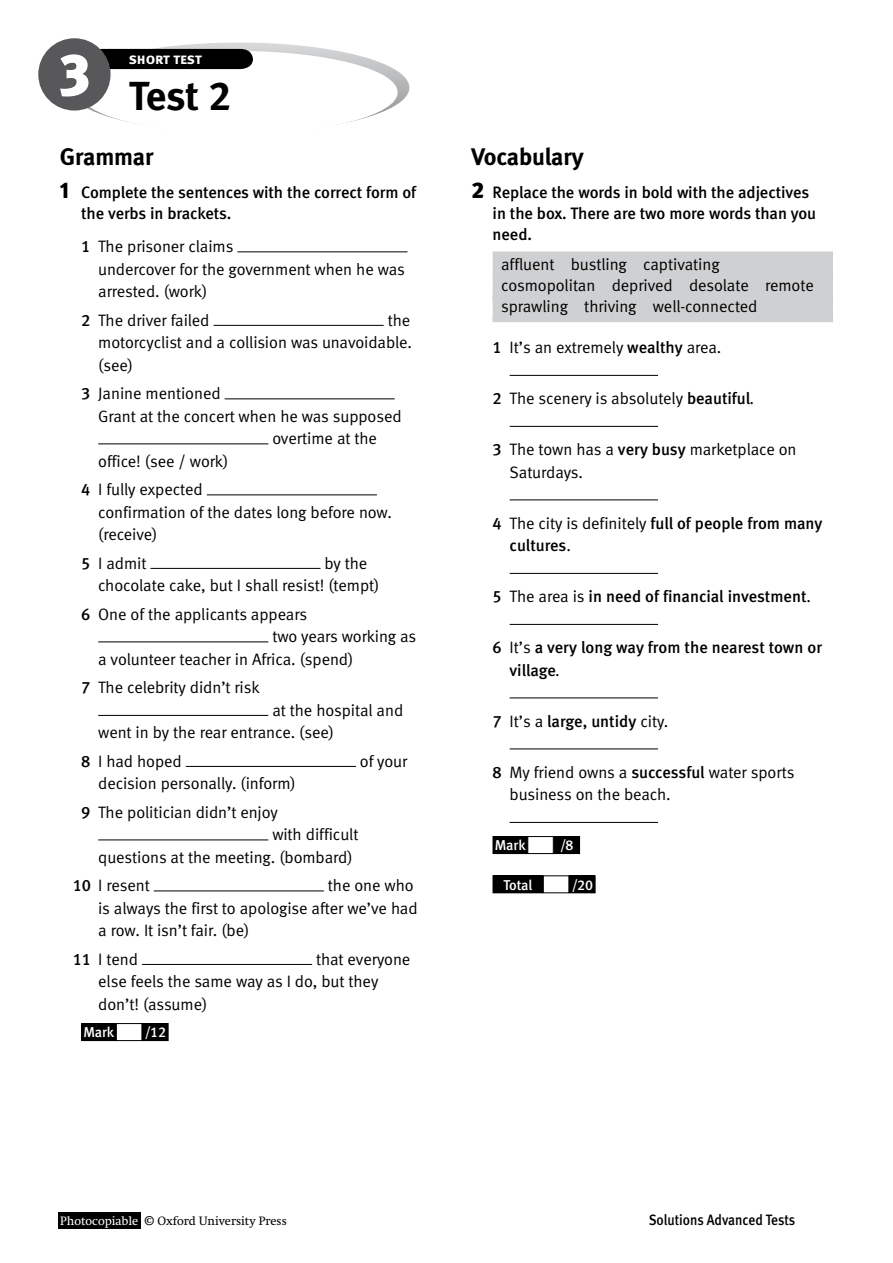
<style>
.page{position:relative;width:893px;height:1263px;background:#fff}
.page>*{position:absolute;margin:0;border:0;box-sizing:border-box;transform-origin:0 0}
.t1{font:58.5px "Meta Black LF Caps";color:#fff}
.t2{font:40.5px "Meta Bold LF";color:#000}
.t3{font:700 24px "Meta";letter-spacing:-.005em;color:#000}
.t4{font:16.5px/22.5px "Meta Normal LF";letter-spacing:-.005em;color:#000}
.t5{font:16.5px/21px "Meta Medium LF";letter-spacing:-.005em;color:#000}
.t6{font:15.3px "Meta Bold LF Caps";letter-spacing:-.01em;color:#fff}
.t7{font:15px "Meta Medium LF";color:#000;scale:.9 1}
.t8{font:14.25px "Meta Medium LF";letter-spacing:-.005em;color:#fff}
.t9{font:12px "OUP Swift";color:#000}
.s1{font-family:"Meta Black Expert";font-size:22.5px}
.s2{font-family:"Meta Medium LF"}
.s3{font-style:italic}
.s4{font-family:"Meta Normal LF"}
.s5{font-family:"Meta Normal LF";font-style:italic}
.s6{color:#fff}
</style>
<div class="page">
<svg style="left:88px;top:43px;width:321px;height:82px"></svg>
<div style="left:58px;top:1213px;width:83px;height:16px;background:#000"></div>
<div style="left:38px;top:38px;width:73px;height:73px;background:#58585a;border-radius:50%"></div>
<div style="left:493px;top:251px;width:340px;height:27px;background:#cfd0d2"></div>
<div style="left:493px;top:275px;width:340px;height:24px;background:#cfd0d2"></div>
<div style="left:493px;top:296px;width:340px;height:24px;background:#cfd0d2"></div>
<div style="left:493px;top:316px;width:340px;height:6px;background:#cfd0d2"></div>
<hr style="left:510px;top:375px;width:148px;height:1px;background:#000">
<hr style="left:510px;top:426px;width:148px;height:1px;background:#000">
<hr style="left:510px;top:499px;width:148px;height:1px;background:#000">
<hr style="left:510px;top:573px;width:148px;height:1px;background:#000">
<hr style="left:510px;top:624px;width:148px;height:1px;background:#000">
<hr style="left:510px;top:697px;width:148px;height:1px;background:#000">
<hr style="left:510px;top:748px;width:148px;height:1px;background:#000">
<hr style="left:510px;top:822px;width:148px;height:1px;background:#000">
<div style="left:493px;top:836px;width:34px;height:17px;background:#000"></div>
<div style="left:493px;top:836px;width:34px;height:18px;border:1px solid #000"></div>
<div style="left:527px;top:836px;width:27px;height:18px;background:#fff;border:1px solid #000"></div>
<div style="left:554px;top:836px;width:26px;height:17px;background:#000"></div>
<div style="left:554px;top:836px;width:26px;height:18px;border:1px solid #000"></div>
<div style="left:493px;top:876px;width:50px;height:17px;background:#000"></div>
<div style="left:493px;top:875px;width:50px;height:18px;border:1px solid #000"></div>
<div style="left:570px;top:876px;width:25px;height:17px;background:#000"></div>
<div style="left:569px;top:875px;width:26px;height:18px;border:1px solid #000"></div>
<hr style="left:237px;top:251px;width:170px;height:1px;background:#000">
<hr style="left:214px;top:325px;width:170px;height:1px;background:#000">
<hr style="left:225px;top:398px;width:170px;height:1px;background:#000">
<hr style="left:98px;top:443px;width:170px;height:1px;background:#000">
<hr style="left:207px;top:494px;width:170px;height:1px;background:#000">
<hr style="left:150px;top:568px;width:171px;height:1px;background:#000">
<hr style="left:98px;top:641px;width:170px;height:1px;background:#000">
<hr style="left:98px;top:715px;width:170px;height:1px;background:#000">
<hr style="left:186px;top:766px;width:170px;height:1px;background:#000">
<hr style="left:98px;top:839px;width:170px;height:1px;background:#000">
<hr style="left:154px;top:890px;width:170px;height:1px;background:#000">
<hr style="left:142px;top:964px;width:170px;height:1px;background:#000">
<div style="left:82px;top:1023px;width:34px;height:17px;background:#000"></div>
<div style="left:81px;top:1023px;width:35px;height:18px;border:1px solid #000"></div>
<div style="left:116px;top:1023px;width:26px;height:18px;background:#fff;border:1px solid #000"></div>
<div style="left:143px;top:1023px;width:25px;height:17px;background:#000"></div>
<div style="left:142px;top:1023px;width:27px;height:18px;border:1px solid #000"></div>
<h1 class="t1" style="left:58px;top:39px;width:34px">3</h1>
<p class="t6" style="left:129px;top:50px;width:74px">short test</p>
<h2 class="t2" style="left:129px;top:72px;width:104px">Test 2</h2>
<h3 class="t3" style="left:60px;top:142px;width:95px">Grammar</h3>
<p class="t5" style="left:81px;top:182px;width:336px;text-indent:-21px"><span class="s1">1</span> Complete the sentences with the correct form of the verbs in brackets.</p>
<p class="t4" style="left:98px;top:235px;width:308px;text-indent:-17px"><span class="s2">1</span> The prisoner claims<br>undercover for the government when he was arrested. (work)</p>
<p class="t4" style="left:81px;top:309px;width:130px"><span class="s2">2</span> The driver failed</p>
<p class="t4" style="left:98px;top:309px;width:315px;text-align:justify;text-indent:289px">the motorcyclist and a collision was unavoidable. (see)</p>
<p class="t4" style="left:81px;top:382px;width:141px"><span class="s2">3</span> Janine mentioned</p>
<p class="t4" style="left:98px;top:405px;width:305px">Grant at the concert when he was supposed</p>
<p class="t4" style="left:272px;top:427px;width:106px">overtime at the</p>
<p class="t4" style="left:98px;top:450px;width:132px">office! (see / work)</p>
<p class="t4" style="left:98px;top:478px;width:295px;text-indent:-17px"><span class="s2">4</span> I fully expected<br>confirmation of the dates long before now. (receive)</p>
<p class="t4" style="left:81px;top:552px;width:67px"><span class="s2">5</span> I admit</p>
<p class="t4" style="left:98px;top:552px;width:283px;text-indent:226px">by the chocolate cake, but I shall resist! (tempt)</p>
<p class="t4" style="left:81px;top:603px;width:227px"><span class="s2">6</span> One of the applicants appears</p>
<p class="t4" style="left:272px;top:625px;width:146px">two years working as</p>
<p class="t4" style="left:98px;top:648px;width:257px">a volunteer teacher in Africa. (spend)</p>
<p class="t4" style="left:81px;top:676px;width:180px"><span class="s2">7</span> The celebrity didn’t risk</p>
<p class="t4" style="left:98px;top:699px;width:307px;text-indent:174px">at the hospital and went in by the rear entrance. (see)</p>
<p class="t4" style="left:81px;top:750px;width:102px"><span class="s2">8</span> I had hoped</p>
<p class="t4" style="left:360px;top:750px;width:49px">of your</p>
<p class="t4" style="left:81px;top:769px;width:216px;line-height:28.5px;text-indent:17px">decision personally. (inform)<br><span class="s2">9</span> The politician didn’t enjoy</p>
<p class="t4" style="left:98px;top:823px;width:262px;text-indent:174px">with difficult questions at the meeting. (bombard)</p>
<p class="t4" style="left:73px;top:874px;width:79px"><span class="s2">10</span> I resent</p>
<p class="t4" style="left:98px;top:874px;width:321px;text-indent:230px">the one who is always the first to apologise after we’ve had a row. It isn’t fair. (be)</p>
<p class="t4" style="left:73px;top:948px;width:67px"><span class="s2">11</span> I tend</p>
<p class="t4" style="left:98px;top:948px;width:314px;text-indent:218px">that everyone else feels the same way as I do, but they don’t! (assume)</p>
<p class="t8" style="left:83px;top:1024px;width:32px">Mark</p>
<p class="t8" style="left:145px;top:1024px;width:23px">/12</p>
<h3 class="t3" style="left:471px;top:142px;width:114px">Vocabulary</h3>
<p class="t5" style="left:493px;top:182px;width:325px;text-indent:-21px"><span class="s1">2</span> Replace the words in bold with the adjectives in the box. There are two more words than you need.</p>
<p class="t4" style="left:501px;top:254px;width:314px;line-height:21px">affluent bustling captivating cosmopolitan deprived desolate remote sprawling thriving well-connected</p>
<p class="t4" style="left:493px;top:336px;width:230px"><span class="s2">1</span> It’s an extremely <span class="s2">wealthy</span> area.</p>
<p class="t4" style="left:493px;top:387px;width:264px"><span class="s2">2</span> The scenery is absolutely <span class="s2">beautiful</span><span class="s3">.</span></p>
<p class="t4" style="left:510px;top:438px;width:288px;text-indent:-17px"><span class="s2">3</span> The town has a <span class="s2">very busy</span> marketplace on<br>Saturdays.</p>
<p class="t5" style="left:510px;top:512px;width:314px;line-height:22.5px;text-indent:-17px">4 <span class="s4">The city is definitely</span> full of people from many cultures<span class="s4">.</span></p>
<p class="t5" style="left:493px;top:586px;width:320px">5 <span class="s4">The area is</span> in need of financial investment<span class="s4">.</span></p>
<p class="t5" style="left:510px;top:636px;width:314px;line-height:22.5px;text-indent:-17px">6 <span class="s4">It’s</span> a very long way from the nearest town or village<span class="s5">.</span></p>
<p class="t5" style="left:493px;top:710px;width:177px">7 <span class="s4">It’s a</span> large, untidy <span class="s4">city.</span></p>
<p class="t4" style="left:510px;top:761px;width:286px;text-indent:-17px"><span class="s2">8</span> My friend owns a <span class="s2">successful</span> water sports business on the beach.</p>
<p class="t8" style="left:495px;top:837px;width:32px">Mark</p>
<p class="t8" style="left:560px;top:837px;width:15px">/8</p>
<p class="t8" style="left:503px;top:876px;width:31px">Total</p>
<p class="t8" style="left:572px;top:876px;width:23px">/20</p>
<p class="t9" style="left:60px;top:1213px;width:228px"><span class="s6">Photocopiable</span> © Oxford University Press</p>
<p class="t7" style="left:649px;top:1211px;width:164px">Solutions Advanced Tests</p>
</div>
